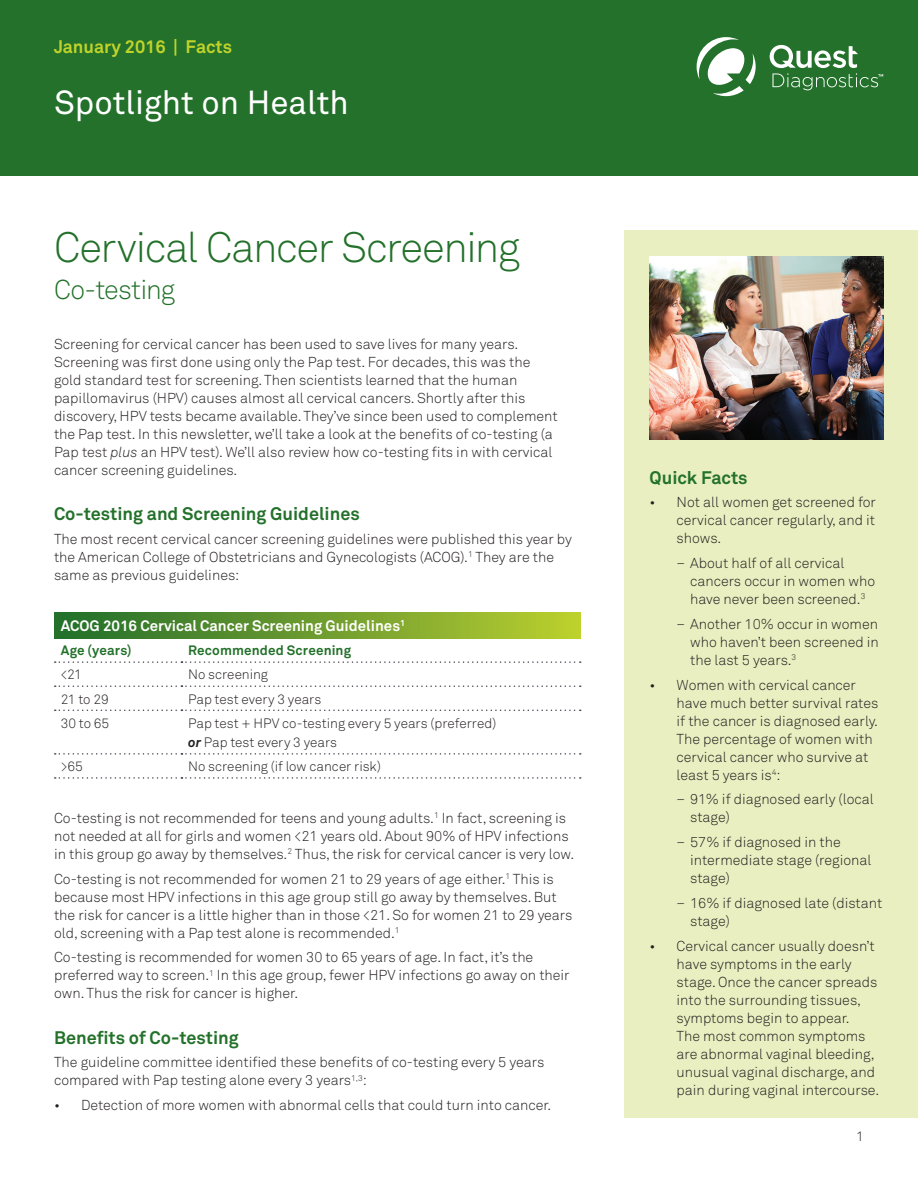
<style>
.page{position:relative;width:918px;height:1188px;background:#fff}
.page>*{position:absolute;margin:0;border:0;box-sizing:border-box;transform-origin:0 0}
.Newletter_Title{font:300 42px "Akkurat Std";letter-spacing:-.035em;color:#23712a}
.t1{font:33px "Akkurat Std";color:#fff}
.Newletter_SubTitle{font:300 27px "Akkurat Std";letter-spacing:-.035em;color:#23712a}
.Section_Header{font:700 18px "Akkurat Std";color:#23712a}
.Issue_Identifier{font:700 18px "Akkurat Std";color:#c0d32b}
.Table_Header{font:700 15px "Akkurat Std";color:#fff}
.Body_Copy{font:300 14.25px/18px "Akkurat Std";color:#231f20}
.Table_Content{font:300 13.5px/19.5px "Akkurat Std";color:#231f20}
.Table_Subhead_Level{font:700 13.5px "Akkurat Std";letter-spacing:.01em;color:#23712a}
.Pg_Number{font:300 13.5px "Akkurat Std";color:#231f20}
.s1{font-style:italic}
.s2{font-weight:700;font-style:italic}
</style>
<div class="page">
<div style="left:0;top:0;width:918px;height:176px;background:#23712a"></div>
<svg style="left:697px;top:37px;width:186px;height:59px"></svg>
<div style="left:624px;top:230px;width:294px;height:888px;background:#e9efc0"></div>
<div style="left:54px;top:613px;width:526px;height:25px;background:linear-gradient(to right,#216c2c,#bbce30)"></div>
<svg style="left:55px;top:661px;width:526px;height:2px"></svg>
<svg style="left:55px;top:685px;width:526px;height:2px"></svg>
<svg style="left:55px;top:710px;width:526px;height:1px"></svg>
<svg style="left:55px;top:753px;width:526px;height:2px"></svg>
<svg style="left:55px;top:777px;width:526px;height:2px"></svg>
<img style="left:650px;top:256px;width:234px;height:184px">
<p class="Issue_Identifier" style="left:54px;top:35px;width:180px">January 2016 | Facts</p>
<h2 class="t1" style="left:54px;top:84px;width:296px">Spotlight on Health</h2>
<p class="Newletter_Title" style="left:54px;top:223px;width:468px">Cervical Cancer Screening</p>
<p class="Newletter_SubTitle" style="left:54px;top:274px;width:123px">Co-testing</p>
<p class="Body_Copy" style="left:54px;top:335px;width:505px">Screening for cervical cancer has been used to save lives for many years.<br>Screening was first done using only the Pap test. For decades, this was the gold standard test for screening. Then scientists learned that the human papillomavirus (HPV) causes almost all cervical cancers. Shortly after this discovery, HPV tests became available. They’ve since been used to complement the Pap test. In this newsletter, we’ll take a look at the benefits of co-testing (a Pap test <span class="s1">plus</span> an HPV test). We’ll also review how co-testing fits in with cervical cancer screening guidelines.</p>
<p class="Section_Header" style="left:54px;top:503px;width:307px">Co-testing and Screening Guidelines</p>
<p class="Body_Copy" style="left:54px;top:530px;width:519px">The most recent cervical cancer screening guidelines were published this year by the American College of Obstetricians and Gynecologists (ACOG).<sup>1</sup> They are the same as previous guidelines:</p>
<p class="Table_Header" style="left:61px;top:617px;width:346px">ACOG 2016 Cervical Cancer Screening Guidelines<sup>1</sup></p>
<p class="Table_Subhead_Level" style="left:61px;top:642px;width:72px">Age (years)</p>
<p class="Table_Subhead_Level" style="left:188px;top:642px;width:164px">Recommended Screening</p>
<p class="Table_Content" style="left:61px;top:665px;width:23px">&lt;21</p>
<p class="Table_Content" style="left:188px;top:665px;width:81px">No screening</p>
<p class="Table_Content" style="left:61px;top:689px;width:50px">21 to 29</p>
<p class="Table_Content" style="left:188px;top:689px;width:135px">Pap test every 3 years</p>
<p class="Table_Content" style="left:61px;top:713px;width:50px">30 to 65</p>
<p class="Table_Content" style="left:188px;top:713px;width:310px">Pap test + HPV co-testing every 5 years (preferred) <span class="s2">or</span> Pap test every 3 years</p>
<p class="Table_Content" style="left:61px;top:757px;width:24px">&gt;65</p>
<p class="Table_Content" style="left:188px;top:757px;width:194px">No screening (if low cancer risk)</p>
<p class="Body_Copy" style="left:54px;top:809px;width:522px">Co-testing is not recommended for teens and young adults.<sup>1</sup> In fact, screening is not needed at all for girls and women &lt;21 years old. About 90% of HPV infections in this group go away by themselves.<sup>2</sup> Thus, the risk for cervical cancer is very low.</p>
<p class="Body_Copy" style="left:54px;top:870px;width:520px">Co-testing is not recommended for women 21 to 29 years of age either.<sup>1</sup> This is because most HPV infections in this age group still go away by themselves. But the risk for cancer is a little higher than in those &lt;21. So for women 21 to 29 years old, screening with a Pap test alone is recommended.<sup>1</sup></p>
<p class="Body_Copy" style="left:54px;top:948px;width:517px">Co-testing is recommended for women 30 to 65 years of age. In fact, it’s the preferred way to screen.<sup>1</sup> In this age group, fewer HPV infections go away on their own. Thus the risk for cancer is higher.</p>
<p class="Section_Header" style="left:54px;top:1027px;width:186px">Benefits of Co-testing</p>
<p class="Body_Copy" style="left:54px;top:1053px;width:492px">The guideline committee identified these benefits of co-testing every 5 years compared with Pap testing alone every 3 years<sup>1,3</sup>:</p>
<p class="Body_Copy" style="left:54px;top:1096px;width:499px">• Detection of more women with abnormal cells that could turn into cancer.</p>
<p class="Section_Header" style="left:650px;top:466px;width:100px">Quick Facts</p>
<p class="Body_Copy" style="left:677px;top:493px;width:201px;text-align:justify;text-indent:-27px">• Not all women get screened for cervical cancer regularly, and it shows.</p>
<p class="Body_Copy" style="left:690px;top:554px;width:187px;text-indent:-14px">– About half of all cervical cancers occur in women who have never been screened.<sup>3</sup></p>
<p class="Body_Copy" style="left:690px;top:615px;width:190px;text-align:justify;text-indent:-14px">– Another 10% occur in women who haven’t been screened in the last 5 years.<sup>3</sup></p>
<p class="Body_Copy" style="left:677px;top:676px;width:203px;text-indent:-27px">• Women with cervical cancer have much better survival rates if the cancer is diagnosed early.<br>The percentage of women with cervical cancer who survive at least 5 years is<sup>4</sup>:</p>
<p class="Body_Copy" style="left:690px;top:790px;width:185px;text-indent:-14px">– 91% if diagnosed early (local stage)</p>
<p class="Body_Copy" style="left:690px;top:833px;width:183px;text-indent:-14px">– 57% if diagnosed in the intermediate stage (regional stage)</p>
<p class="Body_Copy" style="left:690px;top:894px;width:194px;text-indent:-14px">– 16% if diagnosed late (distant stage)</p>
<p class="Body_Copy" style="left:677px;top:937px;width:204px;text-indent:-27px">• Cervical cancer usually doesn’t have symptoms in the early stage. Once the cancer spreads into the surrounding tissues, symptoms begin to appear.<br>The most common symptoms are abnormal vaginal bleeding, unusual vaginal discharge, and pain during vaginal intercourse.</p>
<p class="Pg_Number" style="left:856px;top:1128px;width:9px">1</p>
</div>
